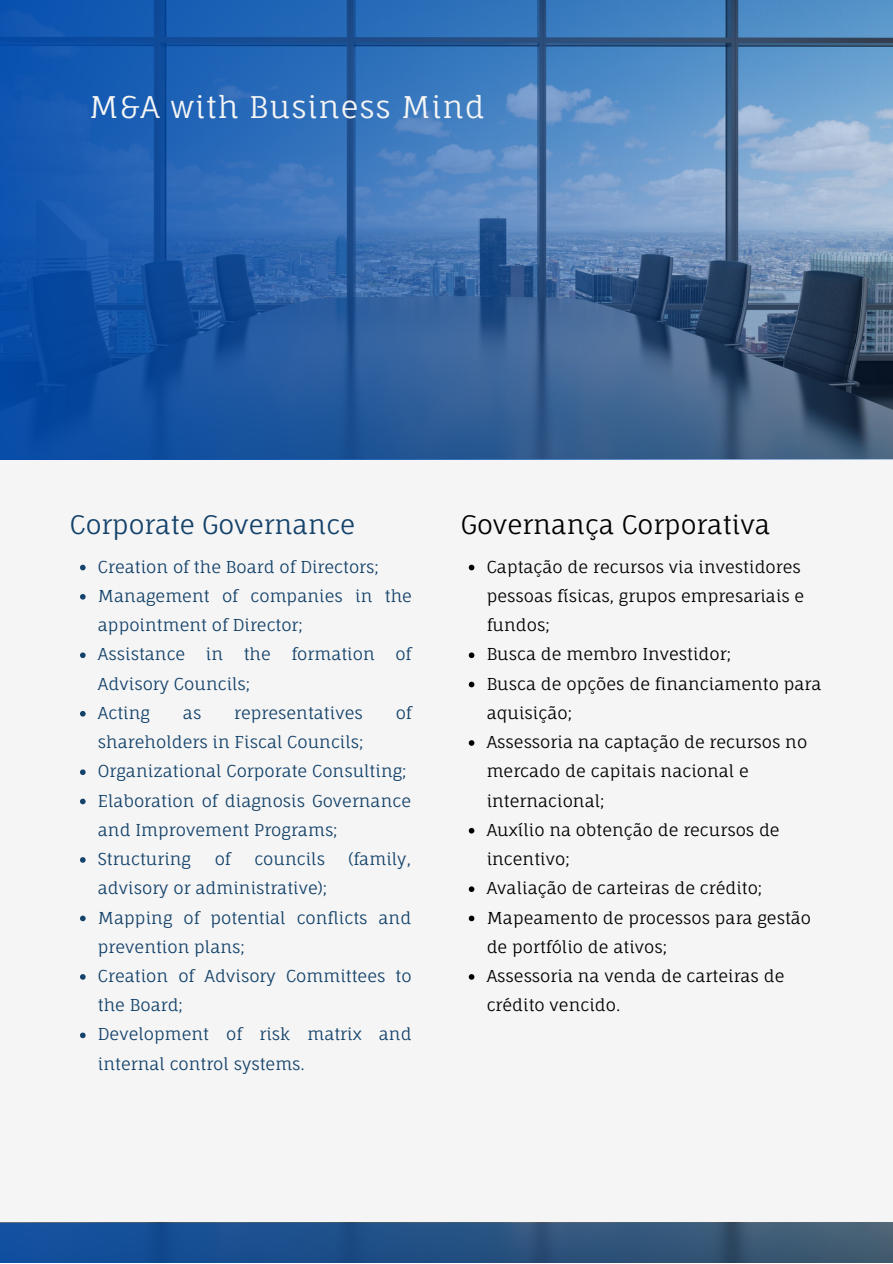
<style>
.page{position:relative;width:893px;height:1264px;background:#fff}
.page>*{position:absolute;margin:0;border:0;box-sizing:border-box;transform-origin:0 0}
.t1{font:30px "Fauna One";letter-spacing:.03em;color:#f5f5f5}
.t2{font:25.5px "Fauna One";color:#000}
.t3{font:25.5px "Fauna One";color:#14426a}
.t4{font:16.5px/29.2px "Fauna One";color:#14426a}
.t5{font:16.5px/29.2px "Fauna One";color:#000}
</style>
<div class="page">
<div style="left:0;top:0;width:892px;height:1262px;background:#f5f5f5"></div>
<svg style="left:0;top:0;width:892px;height:459px;background:#3a6ca8"></svg>
<svg style="left:80px;top:564px;width:6px;height:6px"></svg>
<svg style="left:80px;top:594px;width:6px;height:5px"></svg>
<svg style="left:80px;top:652px;width:6px;height:6px"></svg>
<svg style="left:80px;top:711px;width:6px;height:5px"></svg>
<svg style="left:80px;top:769px;width:6px;height:6px"></svg>
<svg style="left:80px;top:798px;width:6px;height:6px"></svg>
<svg style="left:80px;top:857px;width:6px;height:5px"></svg>
<svg style="left:80px;top:915px;width:6px;height:6px"></svg>
<svg style="left:80px;top:974px;width:6px;height:5px"></svg>
<svg style="left:80px;top:1032px;width:6px;height:6px"></svg>
<svg style="left:468px;top:564px;width:6px;height:6px"></svg>
<svg style="left:468px;top:652px;width:6px;height:6px"></svg>
<svg style="left:468px;top:681px;width:6px;height:6px"></svg>
<svg style="left:468px;top:740px;width:6px;height:5px"></svg>
<svg style="left:468px;top:828px;width:6px;height:5px"></svg>
<svg style="left:468px;top:886px;width:6px;height:6px"></svg>
<svg style="left:468px;top:915px;width:6px;height:6px"></svg>
<svg style="left:468px;top:974px;width:6px;height:5px"></svg>
<img style="left:0;top:1222px;width:892px;height:1px">
<div style="left:0;top:1223px;width:892px;height:39px;background:linear-gradient(to right,#0c4b9d,#425a6c)"></div>
<h1 class="t1" style="left:89px;top:88px;width:397px">M&amp;A with Business Mind</h1>
<h2 class="t3" style="left:70px;top:509px;width:287px">Corporate Governance</h2>
<h2 class="t2" style="left:461px;top:509px;width:311px">Governança Corporativa</h2>
<p class="t4" style="left:98px;top:552px;width:315px">Creation of the Board of Directors;<br>Management of companies in the appointment of Director;<br>Assistance in the formation of<br>Advisory Councils;<br>Acting</p>
<p class="t4" style="left:183px;top:698px;width:20px">as</p>
<p class="t4" style="left:234px;top:698px;width:130px">representatives</p>
<p class="t4" style="left:395px;top:698px;width:18px">of</p>
<p class="t4" style="left:98px;top:727px;width:315px">shareholders in Fiscal Councils;<br>Organizational Corporate Consulting;<br>Elaboration of diagnosis Governance and Improvement Programs;<br>Structuring</p>
<p class="t4" style="left:215px;top:844px;width:18px">of</p>
<p class="t4" style="left:254px;top:844px;width:72px">councils</p>
<p class="t4" style="left:348px;top:844px;width:64px">(family,</p>
<p class="t4" style="left:98px;top:873px;width:315px">advisory or administrative);<br>Mapping of potential conflicts and prevention plans;<br>Creation of Advisory Committees to the Board;<br>Development of risk matrix and internal control systems.</p>
<p class="t5" style="left:486px;top:552px;width:336px">Captação de recursos via investidores pessoas físicas, grupos empresariais e fundos;<br>Busca de membro Investidor;<br>Busca de opções de financiamento para aquisição;<br>Assessoria na captação de recursos no mercado de capitais nacional e internacional;<br>Auxílio na obtenção de recursos de incentivo;<br>Avaliação de carteiras de crédito;<br>Mapeamento de processos para gestão de portfólio de ativos;<br>Assessoria na venda de carteiras de crédito vencido.</p>
</div>
